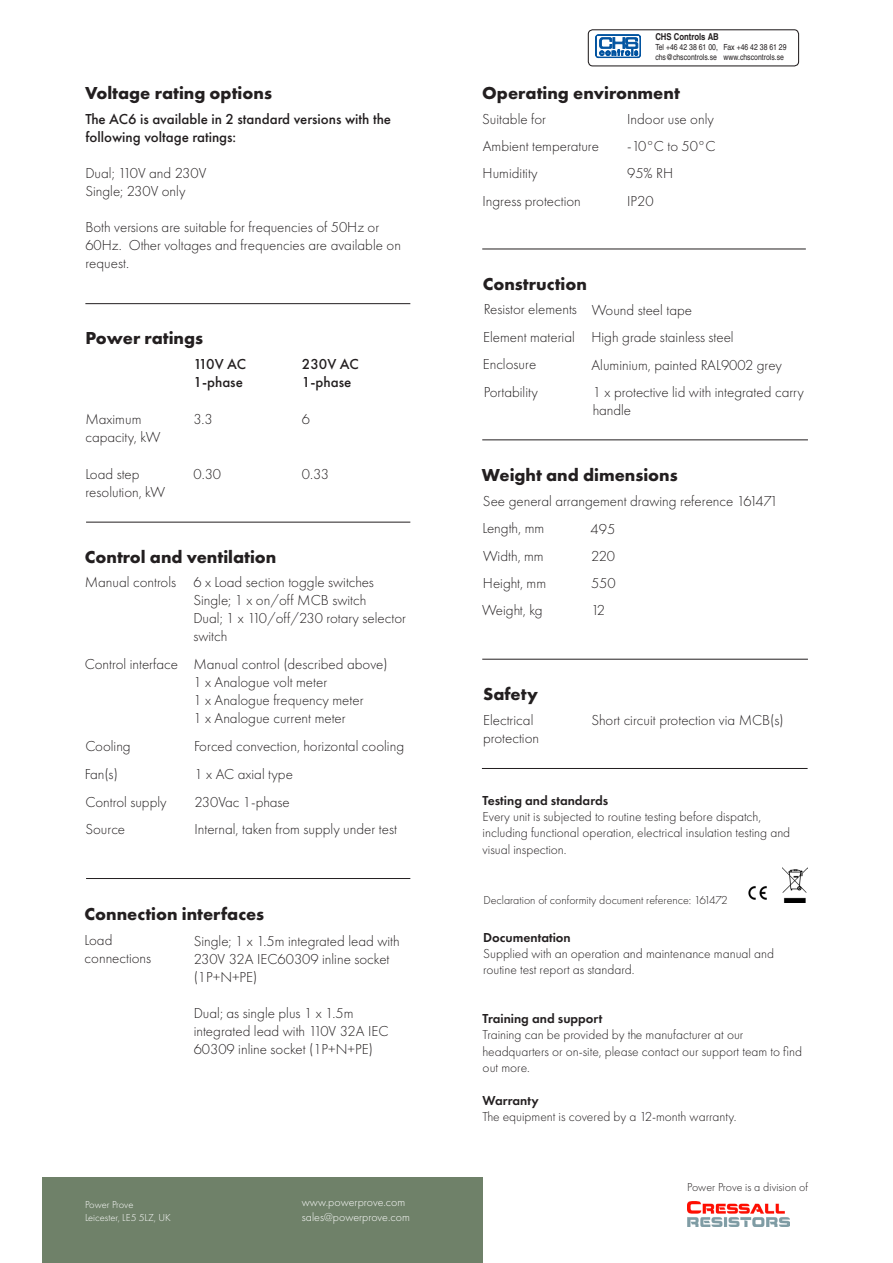
<style>
.page{position:relative;width:893px;height:1263px;background:#fff}
.page>*{position:absolute;margin:0;border:0;box-sizing:border-box;transform-origin:0 0}
.t1{font:700 18px "Futura PT";color:#231f20}
.t2{font:300 15px/18px "Futura PT";color:#231f20}
.t3{font:500 15px/18px "Futura PT";color:#231f20}
.t4{font:300 13.5px/16.2px "Futura PT";color:#231f20}
.t5{font:600 13.5px "Futura PT";color:#231f20}
.t6{font:300 12px "Futura PT";color:#231f20}
.t7{font:300 12px "Futura PT";color:#fff}
.t8{font:300 10.5px/12.6px "Futura PT";color:#fff}
.t9{font:700 condensed 9.45px "Helvetica";color:#231f20}
.t10{font:condensed 8.4px/10.1px "Helvetica";color:#231f20}
</style>
<div class="page">
<div style="left:43px;top:1178px;width:440px;height:85px;background:#6f8169"></div>
<img style="left:687px;top:1201px;width:102px;height:26px">
<hr style="left:85px;top:303px;width:325px;height:1px;background:#231f20">
<hr style="left:482px;top:249px;width:324px;height:1px;background:#231f20">
<hr style="left:86px;top:522px;width:324px;height:1px;background:#231f20">
<hr style="left:482px;top:659px;width:326px;height:1px;background:#231f20">
<hr style="left:482px;top:439px;width:326px;height:1px;background:#231f20">
<img style="left:783px;top:867px;width:25px;height:35px">
<img style="left:748px;top:886px;width:19px;height:14px">
<hr style="left:482px;top:768px;width:326px;height:1px;background:#231f20">
<hr style="left:86px;top:878px;width:324px;height:1px;background:#231f20">
<svg style="left:587px;top:29px;width:213px;height:37px"></svg>
<p class="t1" style="left:85px;top:81px;width:188px">Voltage rating options</p>
<p class="t3" style="left:85px;top:110px;width:307px">The AC6 is available in 2 standard versions with the following voltage ratings:</p>
<p class="t2" style="left:85px;top:164px;width:122px">Dual; 110V and 230V</p>
<p class="t2" style="left:85px;top:182px;width:102px">Single; 230V only</p>
<p class="t2" style="left:85px;top:218px;width:317px">Both versions are suitable for frequencies of 50Hz or<br>60Hz. Other voltages and frequencies are available on request.</p>
<p class="t1" style="left:85px;top:327px;width:119px">Power ratings</p>
<p class="t3" style="left:193px;top:355px;width:54px">110V AC</p>
<p class="t3" style="left:193px;top:373px;width:51px">1-phase</p>
<p class="t3" style="left:302px;top:355px;width:58px">230V AC</p>
<p class="t3" style="left:302px;top:373px;width:51px">1-phase</p>
<p class="t2" style="left:85px;top:410px;width:58px">Maximum</p>
<p class="t2" style="left:85px;top:428px;width:77px">capacity, kW</p>
<p class="t2" style="left:85px;top:465px;width:56px">Load step</p>
<p class="t2" style="left:85px;top:483px;width:81px">resolution, kW</p>
<p class="t2" style="left:193px;top:410px;width:21px">3.3</p>
<p class="t2" style="left:302px;top:410px;width:10px">6</p>
<p class="t2" style="left:193px;top:465px;width:29px">0.30</p>
<p class="t2" style="left:302px;top:465px;width:29px">0.33</p>
<p class="t1" style="left:85px;top:545px;width:193px">Control and ventilation</p>
<p class="t2" style="left:85px;top:573px;width:93px">Manual controls</p>
<p class="t2" style="left:193px;top:573px;width:182px">6 x Load section toggle switches</p>
<p class="t2" style="left:193px;top:591px;width:175px">Single; 1 x on/off MCB switch</p>
<p class="t2" style="left:193px;top:609px;width:214px">Dual; 1 x 110/off/230 rotary selector switch</p>
<p class="t2" style="left:85px;top:655px;width:95px">Control interface</p>
<p class="t2" style="left:193px;top:655px;width:196px">Manual control (described above)</p>
<p class="t2" style="left:193px;top:673px;width:135px">1 x Analogue volt meter</p>
<p class="t2" style="left:193px;top:691px;width:172px">1 x Analogue frequency meter</p>
<p class="t2" style="left:193px;top:709px;width:154px">1 x Analogue current meter</p>
<p class="t2" style="left:85px;top:737px;width:47px">Cooling</p>
<p class="t2" style="left:194px;top:737px;width:212px">Forced convection, horizontal cooling</p>
<p class="t2" style="left:85px;top:765px;width:34px">Fan(s)</p>
<p class="t2" style="left:86px;top:793px;width:83px">Control supply</p>
<p class="t2" style="left:85px;top:820px;width:41px">Source</p>
<p class="t2" style="left:194px;top:765px;width:100px">1 x AC axial type</p>
<p class="t2" style="left:194px;top:793px;width:97px">230Vac 1-phase</p>
<p class="t2" style="left:194px;top:820px;width:204px">Internal, taken from supply under test</p>
<p class="t1" style="left:85px;top:902px;width:181px">Connection interfaces</p>
<p class="t2" style="left:85px;top:931px;width:29px">Load</p>
<p class="t2" style="left:85px;top:949px;width:68px">connections</p>
<p class="t2" style="left:194px;top:932px;width:208px">Single; 1 x 1.5m integrated lead with<br>230V 32A IEC60309 inline socket (1P+N+PE)</p>
<p class="t2" style="left:194px;top:1004px;width:161px">Dual; as single plus 1 x 1.5m</p>
<p class="t2" style="left:194px;top:1022px;width:196px">integrated lead with 110V 32A IEC<br>60309 inline socket (1P+N+PE)</p>
<p class="t8" style="left:85px;top:1198px;width:87px">Power Prove<br>Leicester, LE5 5LZ, UK</p>
<p class="t7" style="left:302px;top:1195px;width:105px">www.powerprove.com</p>
<p class="t7" style="left:302px;top:1210px;width:109px">sales@powerprove.com</p>
<p class="t9" style="left:655px;top:30px;width:65px">CHS Controls AB</p>
<p class="t10" style="left:655px;top:42px;width:133px">Tel +46 42 38 61 00, Fax +46 42 38 61 29 chs@chscontrols.se www.chscontrols.se</p>
<p class="t1" style="left:482px;top:81px;width:199px">Operating environment</p>
<p class="t2" style="left:483px;top:138px;width:118px">Ambient temperature</p>
<p class="t2" style="left:483px;top:165px;width:56px">Humiditity</p>
<p class="t2" style="left:482px;top:110px;width:65px">Suitable for</p>
<p class="t2" style="left:627px;top:110px;width:88px">Indoor use only</p>
<p class="t2" style="left:627px;top:137px;width:90px">-10°C to 50°C</p>
<p class="t2" style="left:627px;top:165px;width:48px">95% RH</p>
<p class="t2" style="left:627px;top:192px;width:28px">IP20</p>
<p class="t2" style="left:482px;top:192px;width:100px">Ingress protection</p>
<p class="t1" style="left:483px;top:272px;width:106px">Construction</p>
<p class="t2" style="left:484px;top:300px;width:95px">Resistor elements</p>
<p class="t2" style="left:483px;top:328px;width:93px">Element material</p>
<p class="t2" style="left:592px;top:302px;width:102px">Wound steel tape</p>
<p class="t2" style="left:591px;top:328px;width:144px">High grade stainless steel</p>
<p class="t2" style="left:483px;top:355px;width:55px">Enclosure</p>
<p class="t2" style="left:591px;top:356px;width:192px">Aluminium, painted RAL9002 grey</p>
<p class="t2" style="left:484px;top:383px;width:56px">Portability</p>
<p class="t2" style="left:593px;top:383px;width:212px">1 x protective lid with integrated carry handle</p>
<p class="t1" style="left:482px;top:464px;width:197px">Weight and dimensions</p>
<p class="t2" style="left:482px;top:519px;width:63px">Length, mm</p>
<p class="t2" style="left:483px;top:547px;width:62px">Width, mm</p>
<p class="t2" style="left:483px;top:574px;width:65px">Height, mm</p>
<p class="t2" style="left:482px;top:601px;width:62px">Weight, kg</p>
<p class="t2" style="left:483px;top:492px;width:297px">See general arrangement drawing reference 161471</p>
<p class="t2" style="left:591px;top:520px;width:26px">495</p>
<p class="t2" style="left:591px;top:547px;width:26px">220</p>
<p class="t2" style="left:591px;top:574px;width:26px">550</p>
<p class="t2" style="left:591px;top:601px;width:15px">12</p>
<p class="t1" style="left:483px;top:682px;width:56px">Safety</p>
<p class="t2" style="left:483px;top:711px;width:52px">Electrical</p>
<p class="t2" style="left:483px;top:729px;width:58px">protection</p>
<p class="t2" style="left:591px;top:711px;width:194px">Short circuit protection via MCB(s)</p>
<p class="t5" style="left:483px;top:792px;width:127px">Testing and standards</p>
<p class="t4" style="left:483px;top:809px;width:280px">Every unit is subjected to routine testing before dispatch,</p>
<p class="t4" style="left:483px;top:825px;width:309px">including functional operation, electrical insulation testing and visual inspection.</p>
<p class="t6" style="left:483px;top:893px;width:246px">Declaration of conformity document reference: 161472</p>
<p class="t5" style="left:483px;top:929px;width:89px">Documentation</p>
<p class="t4" style="left:483px;top:945px;width:292px">Supplied with an operation and maintenance manual and routine test report as standard.</p>
<p class="t5" style="left:483px;top:1010px;width:121px">Training and support</p>
<p class="t4" style="left:483px;top:1027px;width:262px">Training can be provided by the manufacturer at our</p>
<p class="t4" style="left:483px;top:1043px;width:321px">headquarters or on-site, please contact our support team to find out more.</p>
<p class="t5" style="left:483px;top:1092px;width:58px">Warranty</p>
<p class="t4" style="left:483px;top:1109px;width:255px">The equipment is covered by a 12-month warranty.</p>
<p class="t6" style="left:687px;top:1180px;width:122px">Power Prove is a division of</p>
</div>
